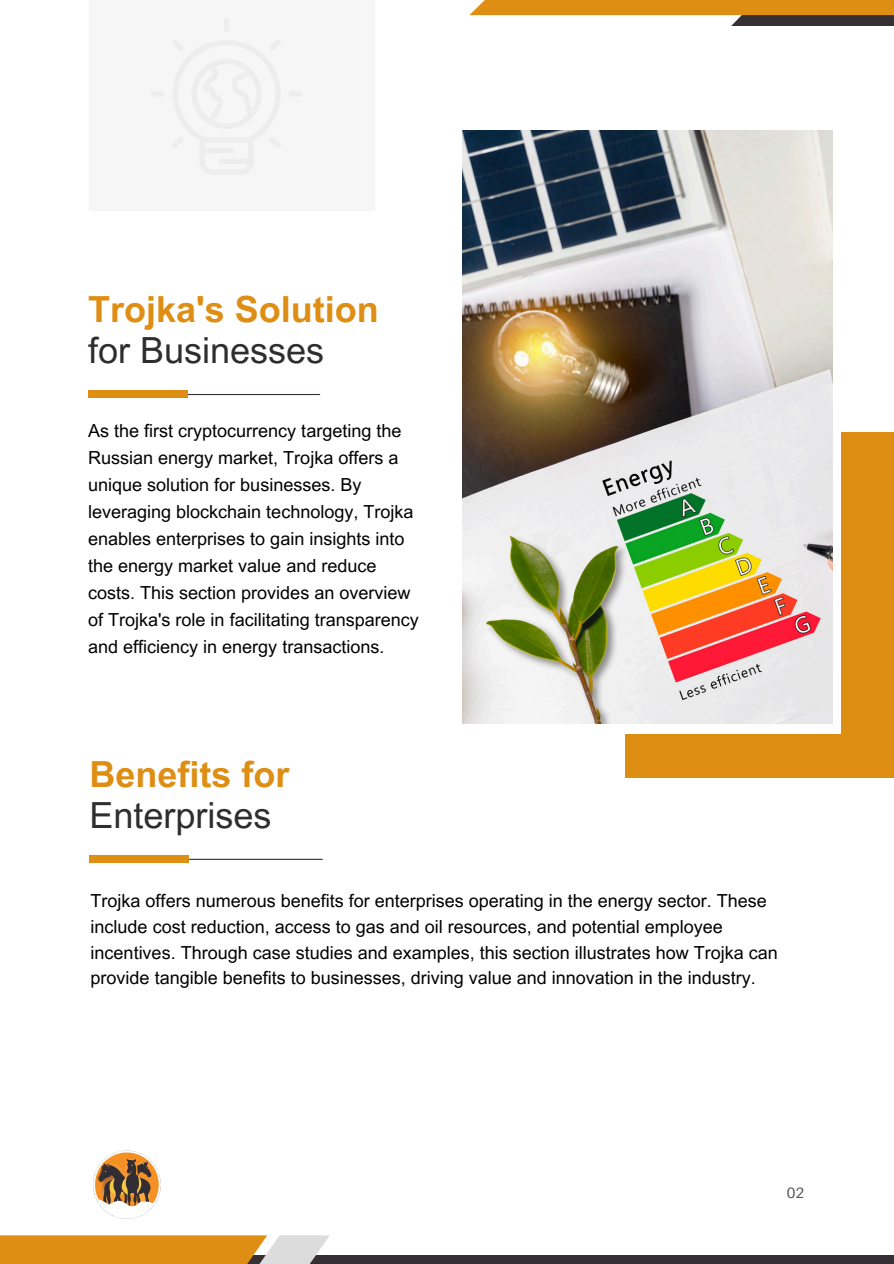
<style>
.page{position:relative;width:894px;height:1264px;background:#fff}
.page>*{position:absolute;margin:0;border:0;box-sizing:border-box;transform-origin:0 0}
.t1{font:700 36px/41.7px "Arial MT Pro";color:#df8e14}
.t2{font:18px/27px "Arial MT Pro";color:#000}
.t3{font:15px "Aileron";color:#5d5756}
.s1{font-weight:400;color:#2e2e2e}
</style>
<div class="page">
<hr style="left:89px;top:394px;width:230px;height:1px;background:#362f34">
<hr style="left:90px;top:858px;width:232px;height:1px;background:#362f34">
<div style="left:88px;top:390px;width:99px;height:7px;background:#df8e14"></div>
<div style="left:89px;top:855px;width:100px;height:7px;background:#df8e14"></div>
<div style="left:173px;top:1254px;width:720px;height:9px;background:#362f34"></div>
<svg style="left:0;top:1235px;width:330px;height:28px;background:#dc9d3f"></svg>
<svg style="left:469px;top:0;width:424px;height:26px"></svg>
<div style="left:625px;top:432px;width:268px;height:346px;background:#df8e14"></div>
<div style="left:89px;top:0;width:286px;height:210px;background:#f6f6f6"></div>
<div style="left:540px;top:350px;width:300px;height:383px;background:#fff"></div>
<img style="left:462px;top:130px;width:370px;height:593px">
<img style="left:93px;top:1150px;width:68px;height:69px">
<p class="t1" style="left:88px;top:293px;width:292px">Trojka's Solution <span class="s1">for Businesses</span></p>
<h1 class="t2" style="left:88px;top:419px;width:332px">As the first cryptocurrency targeting the Russian energy market, Trojka offers a unique solution for businesses. By leveraging blockchain technology, Trojka enables enterprises to gain insights into the energy market value and reduce costs. This section provides an overview of Trojka's role in facilitating transparency and efficiency in energy transactions.</h1>
<h1 class="t1" style="left:89px;top:757px;width:201px">Benefits for<br><span class="s1">Enterprises</span></h1>
<p class="t2" style="left:91px;top:889px;width:688px;line-height:25.8px">Trojka offers numerous benefits for enterprises operating in the energy sector. These include cost reduction, access to gas and oil resources, and potential employee incentives. Through case studies and examples, this section illustrates how Trojka can provide tangible benefits to businesses, driving value and innovation in the industry.</p>
<p class="t3" style="left:786px;top:1183px;width:19px">02</p>
</div>
